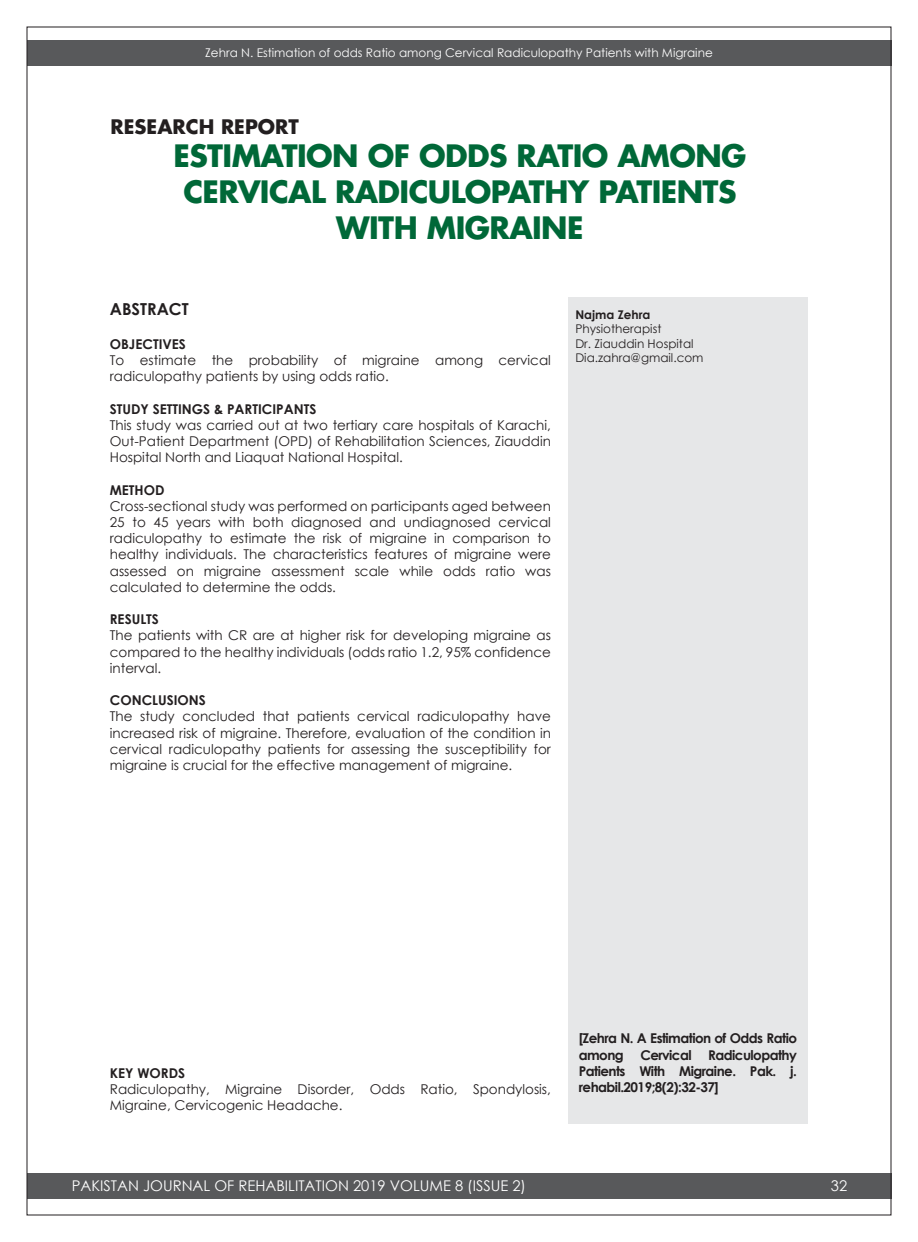
<style>
.page{position:relative;width:918px;height:1242px;background:#fff}
.page>*{position:absolute;margin:0;border:0;box-sizing:border-box;transform-origin:0 0}
.t1{font:700 30px/36px "Futura Std";letter-spacing:-.02em;color:#006838;text-align:center}
.t2{font:700 19.5px "Futura Std";color:#231f20}
.t3{font:700 16.5px "Century Gothic";color:#231f20}
.t4{font:14.7px "Century Gothic";color:#fff}
.t5{font:13.5px/16.2px "Century Gothic";color:#231f20;text-align:justify}
.t6{font:700 13.5px/16.2px "Century Gothic";color:#231f20;text-align:justify}
.t7{font:12px "Century Gothic";color:#fff}
.t8{font:12px/14.4px "Century Gothic";color:#231f20}
.t9{font:700 12px "Century Gothic";color:#231f20}
</style>
<div class="page">
<div style="left:27px;top:40px;width:864px;height:26px;background:#58595b"></div>
<div style="left:27px;top:1173px;width:864px;height:26px;background:#58595b"></div>
<div style="left:569px;top:298px;width:239px;height:826px;background:#e6e7e8"></div>
<p class="t7" style="left:205px;top:45px;width:509px">Zehra N. Estimation of odds Ratio among Cervical Radiculopathy Patients with Migraine</p>
<h2 class="t2" style="left:111px;top:114px;width:190px">RESEARCH REPORT</h2>
<h1 class="t1" style="left:173px;top:138px;width:574px">ESTIMATION OF ODDS RATIO AMONG<br>CERVICAL RADICULOPATHY PATIENTS<br>WITH MIGRAINE</h1>
<p class="t3" style="left:110px;top:298px;width:80px">ABSTRACT</p>
<p class="t6" style="left:110px;top:335px;width:78px">OBJECTIVES</p>
<p class="t5" style="left:110px;top:352px;width:443px">To estimate the probability of migraine among cervical radiculopathy patients by using odds ratio.</p>
<p class="t6" style="left:110px;top:400px;width:208px">STUDY SETTINGS &amp; PARTICIPANTS</p>
<p class="t5" style="left:110px;top:416px;width:443px">This study was carried out at two tertiary care hospitals of Karachi, Out-Patient Department (OPD) of Rehabilitation Sciences, Ziauddin Hospital North and Liaquat National Hospital.</p>
<p class="t6" style="left:110px;top:481px;width:56px">METHOD</p>
<p class="t5" style="left:110px;top:497px;width:443px">Cross-sectional study was performed on participants aged between 25 to 45 years with both diagnosed and undiagnosed cervical radiculopathy to estimate the risk of migraine in comparison to healthy individuals. The characteristics features of migraine were assessed on migraine assessment scale while odds ratio was calculated to determine the odds.</p>
<p class="t6" style="left:110px;top:611px;width:51px">RESULTS</p>
<p class="t5" style="left:110px;top:627px;width:443px">The patients with CR are at higher risk for developing migraine as compared to the healthy individuals (odds ratio 1.2, 95% confidence interval.</p>
<p class="t6" style="left:110px;top:692px;width:98px">CONCLUSIONS</p>
<p class="t5" style="left:110px;top:708px;width:443px">The study concluded that patients cervical radiculopathy have increased risk of migraine. Therefore, evaluation of the condition in cervical radiculopathy patients for assessing the susceptibility for migraine is crucial for the effective management of migraine.</p>
<p class="t9" style="left:575px;top:307px;width:77px">Najma Zehra</p>
<p class="t8" style="left:575px;top:321px;width:130px">Physiotherapist<br>Dr. Ziauddin Hospital<br>Dia.zahra@gmail.com</p>
<p class="t6" style="left:110px;top:1064px;width:77px">KEY WORDS</p>
<p class="t5" style="left:110px;top:1081px;width:443px">Radiculopathy, Migraine Disorder, Odds Ratio, Spondylosis,<br>Migraine, Cervicogenic Headache.</p>
<p class="t6" style="left:579px;top:1030px;width:220px">[Zehra N. A Estimation of Odds Ratio among Cervical Radiculopathy Patients With Migraine. Pak. j. rehabil.2019;8(2):32-37]</p>
<p class="t4" style="left:72px;top:1176px;width:456px">PAKISTAN JOURNAL OF REHABILITATION 2019 VOLUME 8 (ISSUE 2)</p>
<p class="t4" style="left:831px;top:1176px;width:18px">32</p>
</div>
